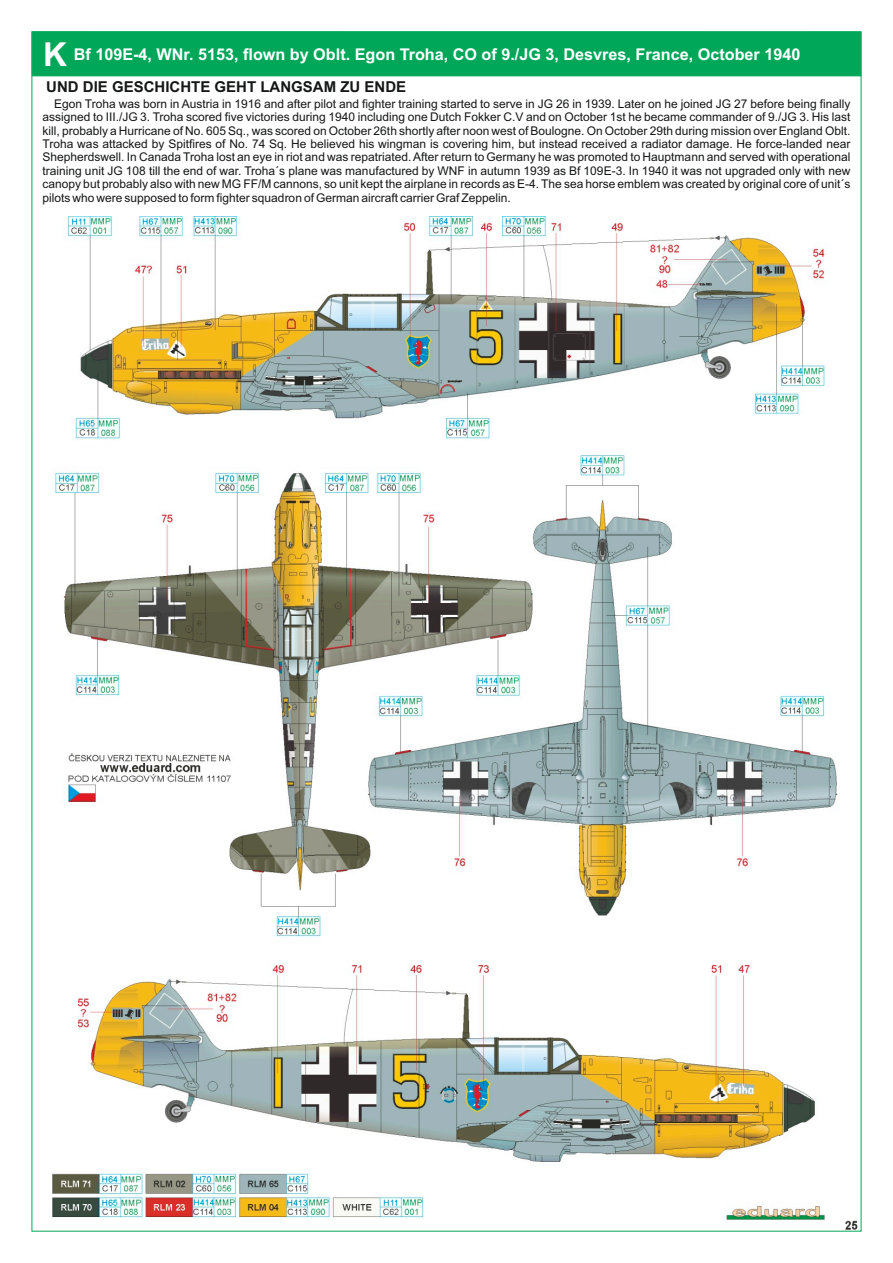
<style>
.page{position:relative;width:893px;height:1263px;background:#fff}
.page>*{position:absolute;margin:0;border:0;box-sizing:border-box;transform-origin:0 0}
.t1{font:700 16.2px "Arial";color:#fff}
.t2{font:700 15px "Arial";color:#151616}
.t3{font:12px/13.4px "Arial";color:#151616;text-align:justify}
.s1{font-size:33px}
</style>
<div class="page">
<div style="left:32px;top:32px;width:829px;height:44px;background:#00a759"></div>
<img style="left:53px;top:216px;width:805px;height:1013px">
<h1 class="t1" style="left:43px;top:48px;width:759px"><span class="s1">K</span> Bf 109E-4, WNr. 5153, flown by Oblt. Egon Troha, CO of 9./JG 3, Desvres, France, October 1940</h1>
<p class="t3" style="left:43px;top:98px;width:809px;text-indent:12px">Egon Troha was born in Austria in 1916 and after pilot and fighter training started to serve in JG 26 in 1939. Later on he joined JG 27 before being finally assigned to III./JG 3. Troha scored five victories during 1940 including one Dutch Fokker C.V and on October 1st he became commander of 9./JG 3. His last kill, probably a Hurricane of No. 605 Sq., was scored on October 26th shortly after noon west of Boulogne. On October 29th during mission over England Oblt.<br>Troha was attacked by Spitfires of No. 74 Sq. He believed his wingman is covering him, but instead received a radiator damage. He force-landed near Shepherdswell. In Canada Troha lost an eye in riot and was repatriated. After return to Germany he was promoted to Hauptmann and served with operational training unit JG 108 till the end of war. Troha´s plane was manufactured by WNF in autumn 1939 as Bf 109E-3. In 1940 it was not upgraded only with new canopy but probably also with new MG FF/M cannons, so unit kept the airplane in records as E-4. The sea horse emblem was created by original core of unit´s pilots who were supposed to form fighter squadron of German aircraft carrier Graf Zeppelin.</p>
<p class="t2" style="left:46px;top:81px;width:362px">UND DIE GESCHICHTE GEHT LANGSAM ZU ENDE</p>
</div>
